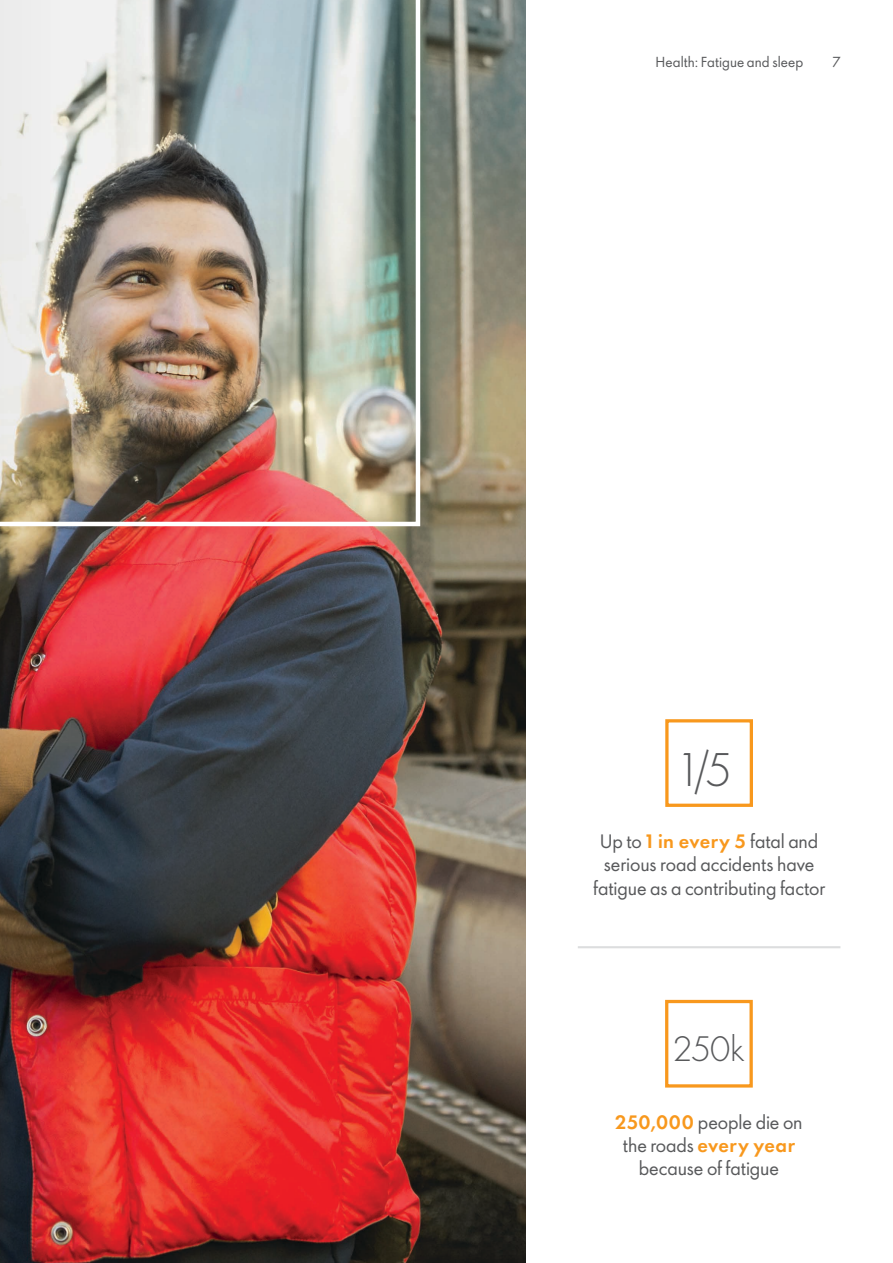
<style>
.page{position:relative;width:893px;height:1263px;background:#fff}
.page>*{position:absolute;margin:0;border:0;box-sizing:border-box;transform-origin:0 0}
.t1{font:300 43.65px "Shell";color:#58595b}
.t2{font:300 32.7px "Shell";color:#58595b}
.t3{font:18px/23.4px "Shell";letter-spacing:-.005em;color:#58595b;text-align:center}
.t4{font:13.5px "Shell";letter-spacing:.01em;color:#58595b}
.s1{font-style:italic}
.s2{font-weight:800;color:#f8981d}
</style>
<div class="page">
<img style="left:263px;top:0;width:262px;height:1263px">
<img style="left:0;top:526px;width:263px;height:737px">
<hr style="left:578px;top:946px;width:262px;height:2px;background:#dcddde">
<div style="left:665px;top:1000px;width:88px;height:87px;border:3px solid #f8981d"></div>
<div style="left:665px;top:719px;width:88px;height:88px;border:3px solid #f8981d"></div>
<img style="left:0;top:0;width:420px;height:526px">
<p class="t4" style="left:655px;top:51px;width:150px">Health: Fatigue and sleep</p>
<p class="t4" style="left:832px;top:51px;width:10px">7</p>
<h1 class="t1" style="left:680px;top:738px;width:58px">1 <span class="s1">/</span>5</h1>
<p class="t3" style="left:593px;top:828px;width:234px">Up to <span class="s2">1 in every 5</span> fatal and serious road accidents have fatigue as a contributing factor</p>
<h2 class="t2" style="left:673px;top:1025px;width:73px">250k</h2>
<p class="t3" style="left:615px;top:1109px;width:189px"><span class="s2">250,000</span> people die on the roads <span class="s2">every year </span>because of fatigue</p>
</div>
